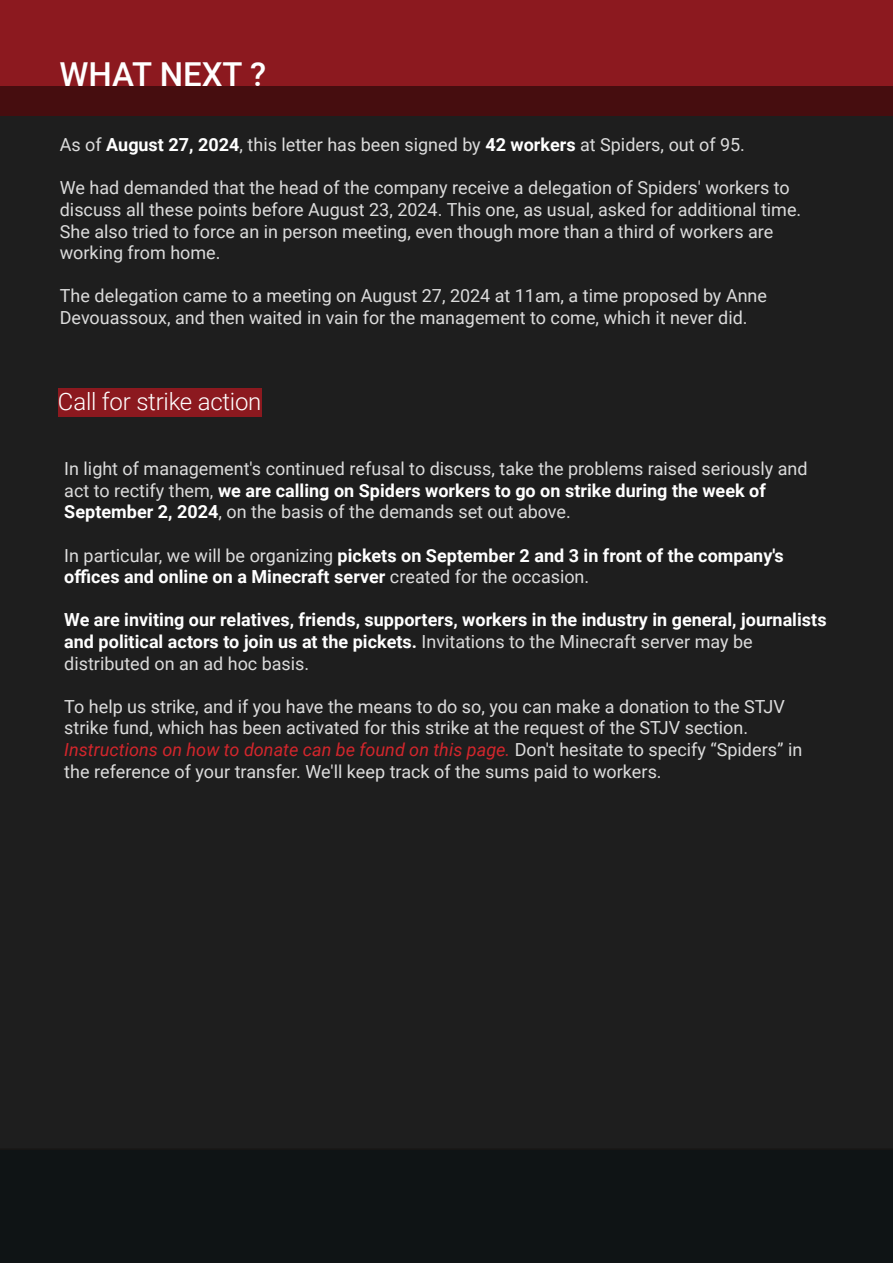
<style>
.page{position:relative;width:893px;height:1263px;background:#fff}
.page>*{position:absolute;margin:0;border:0;box-sizing:border-box;transform-origin:0 0}
.t1{font:500 33px "Roboto";color:#fff}
.t2{font:300 24px "Roboto";letter-spacing:-.01em;color:#fff}
.t3{font:18px/21.6px "Roboto";color:#dcdcdc}
.t4{font:700 18px/21.6px "Roboto";color:#fff}
.s1{font-weight:700;color:#fff}
.s2{font-weight:400;color:#dcdcdc}
.s3{font-style:italic;color:#d2262c}
</style>
<div class="page">
<div style="left:0;top:116px;width:893px;height:1032px;background:#1e1e1e"></div>
<div style="left:0;top:0;width:893px;height:116px;background:#8c191f"></div>
<div style="left:0;top:1148px;width:893px;height:115px;background:#0f1415"></div>
<div style="left:0;top:87px;width:893px;height:29px;background:#460d0f"></div>
<div style="left:58px;top:388px;width:203px;height:28px;background:#8c191f"></div>
<h1 class="t1" style="left:59px;top:56px;width:208px">WHAT NEXT ?</h1>
<p class="t3" style="left:60px;top:134px;width:687px">As of <span class="s1">August 27, 2024</span>, this letter has been signed by <span class="s1">42 workers</span> at Spiders, out of 95.</p>
<p class="t3" style="left:60px;top:177px;width:743px">We had demanded that the head of the company receive a delegation of Spiders' workers to discuss all these points before August 23, 2024. This one, as usual, asked for additional time.<br>She also tried to force an in person meeting, even though more than a third of workers are working from home.</p>
<p class="t3" style="left:60px;top:285px;width:709px">The delegation came to a meeting on August 27, 2024 at 11am, a time proposed by Anne<br>Devouassoux, and then waited in vain for the management to come, which it never did.</p>
<h2 class="t2" style="left:58px;top:388px;width:205px">Call for strike action</h2>
<p class="t3" style="left:64px;top:458px;width:745px">In light of management's continued refusal to discuss, take the problems raised seriously and act to rectify them, <span class="s1">we are calling on Spiders workers to go on strike during the week of<br>September 2, 2024</span>, on the basis of the demands set out above.</p>
<p class="t4" style="left:64px;top:545px;width:721px"><span class="s2">In particular, we will be organizing</span> pickets on September 2 and 3 in front of the company's offices and online on a Minecraft server <span class="s2">created for the occasion.</span></p>
<p class="t4" style="left:64px;top:609px;width:764px">We are inviting our relatives, friends, supporters, workers in the industry in general, journalists and political actors to join us at the pickets. <span class="s2">Invitations to the Minecraft server may be distributed on an ad hoc basis.</span></p>
<p class="t3" style="left:64px;top:696px;width:740px">To help us strike, and if you have the means to do so, you can make a donation to the STJV strike fund, which has been activated for this strike at the request of the STJV section.<br><span class="s3">Instructions on how to donate can be found on this page.</span> Don't hesitate to specify “Spiders” in the reference of your transfer. We'll keep track of the sums paid to workers.</p>
</div>
